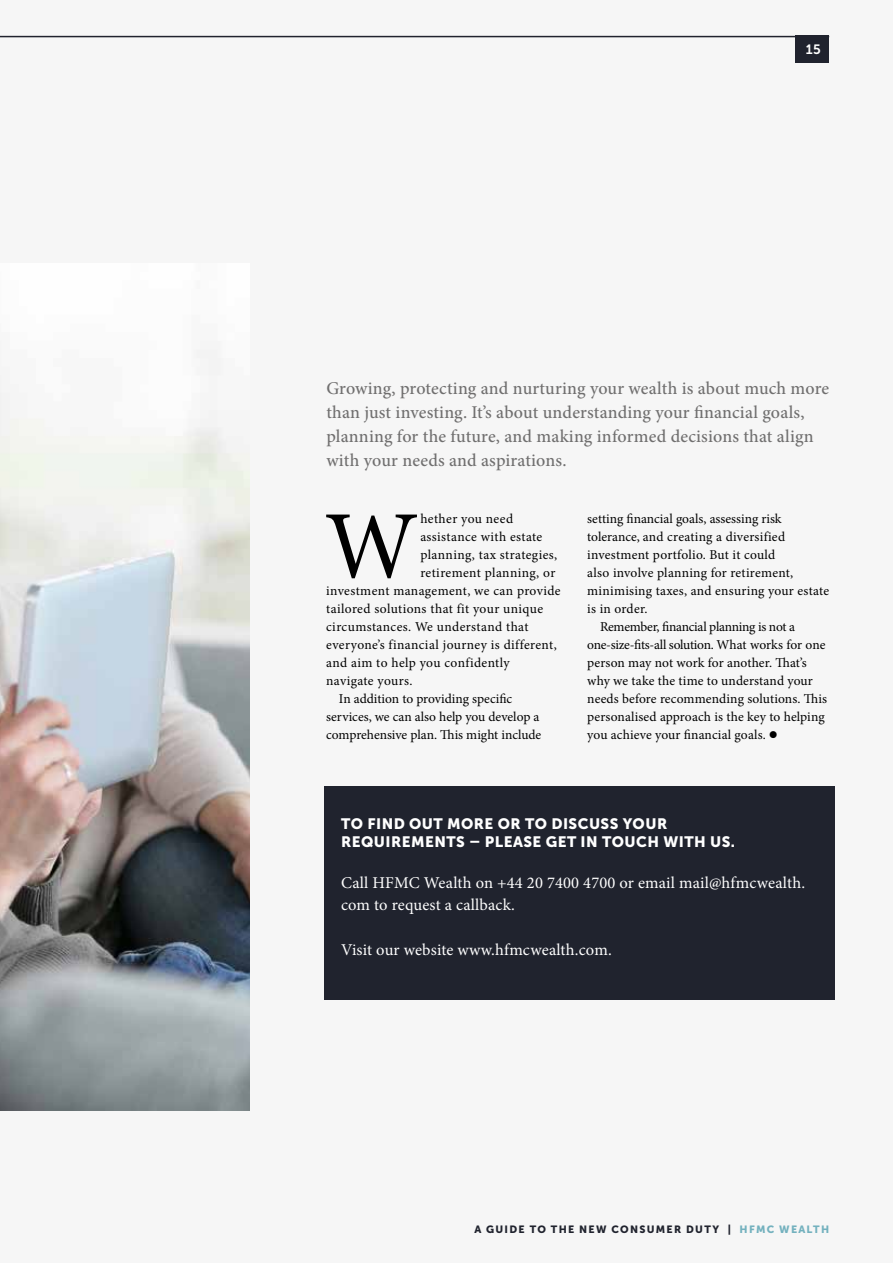
<style>
.page{position:relative;width:893px;height:1263px;background:#f6f6f6}
.page>*{position:absolute;margin:0;border:0;box-sizing:border-box;transform-origin:0 0}
.t1{font:96.6px "Minion Pro";color:#000}
.t2{font:500 18px/24px "Minion Pro";letter-spacing:.005em;color:#706f6f}
.t3{font:16.5px/22.5px "Minion Pro";letter-spacing:.01em;color:#fff}
.t4{font:15px/18px "Museo Sans 900";letter-spacing:.03em;color:#fff}
.t5{font:13.5px "Minion Pro";letter-spacing:.01em;color:#000}
.t6{font:13.5px "Minion Pro";letter-spacing:.03em;color:#000}
.t7{font:13.5px "Minion Pro";letter-spacing:-.015em;color:#000}
.t8{font:13.5px "Minion Pro";letter-spacing:-.02em;color:#000}
.t9{font:13.5px "Museo Sans 700";color:#fff}
.t10{font:10.5px "Museo Sans 900";letter-spacing:.12em;color:#20232e}
.s1{color:#73b1be}
</style>
<div class="page">
<hr style="left:0;top:36px;width:829px;height:1px;background:#20232e">
<div style="left:795px;top:36px;width:34px;height:27px;background:#20232e"></div>
<img style="left:0;top:434px;width:250px;height:676px">
<div style="left:324px;top:787px;width:511px;height:213px;background:#20232e"></div>
<p class="t9" style="left:806px;top:42px;width:16px">15</p>
<h2 class="t2" style="left:326px;top:377px;width:504px">Growing, protecting and nurturing your wealth is about much more than just investing. It’s about understanding your financial goals, planning for the future, and making informed decisions that align with your needs and aspirations.</h2>
<h1 class="t1" style="left:325px;top:482px;width:95px">W</h1>
<p class="t6" style="left:420px;top:510px;width:94px">hether you need</p>
<p class="t5" style="left:420px;top:528px;width:124px">assistance with estate</p>
<p class="t6" style="left:420px;top:546px;width:138px">planning, tax strategies,</p>
<p class="t6" style="left:420px;top:564px;width:137px">retirement planning, or</p>
<p class="t5" style="left:326px;top:582px;width:236px">investment management, we can provide</p>
<p class="t6" style="left:326px;top:600px;width:218px">tailored solutions that fit your unique</p>
<p class="t5" style="left:326px;top:618px;width:204px">circumstances. We understand that</p>
<p class="t6" style="left:326px;top:636px;width:232px">everyone’s financial journey is different,</p>
<p class="t5" style="left:326px;top:654px;width:185px">and aim to help you confidently</p>
<p class="t5" style="left:326px;top:672px;width:88px">navigate yours.</p>
<p class="t5" style="left:339px;top:690px;width:175px">In addition to providing specific</p>
<p class="t5" style="left:326px;top:708px;width:215px">services, we can also help you develop a</p>
<p class="t5" style="left:326px;top:726px;width:217px">comprehensive plan. This might include</p>
<p class="t5" style="left:587px;top:510px;width:196px">setting financial goals, assessing risk</p>
<p class="t5" style="left:587px;top:528px;width:199px">tolerance, and creating a diversified</p>
<p class="t5" style="left:587px;top:546px;width:190px">investment portfolio. But it could</p>
<p class="t5" style="left:587px;top:564px;width:207px">also involve planning for retirement,</p>
<p class="t5" style="left:587px;top:582px;width:243px">minimising taxes, and ensuring your estate</p>
<p class="t5" style="left:587px;top:600px;width:62px">is in order.</p>
<p class="t8" style="left:600px;top:618px;width:196px">Remember, financial planning is not a</p>
<p class="t7" style="left:587px;top:636px;width:240px">one-size-fits-all solution. What works for one</p>
<p class="t5" style="left:587px;top:654px;width:221px">person may not work for another. That’s</p>
<p class="t5" style="left:587px;top:672px;width:227px">why we take the time to understand your</p>
<p class="t5" style="left:587px;top:690px;width:241px">needs before recommending solutions. This</p>
<p class="t5" style="left:587px;top:708px;width:239px">personalised approach is the key to helping</p>
<p class="t5" style="left:587px;top:726px;width:192px">you achieve your financial goals. ●</p>
<p class="t4" style="left:341px;top:815px;width:396px">TO FIND OUT MORE OR TO DISCUSS YOUR<br>REQUIREMENTS – PLEASE GET IN TOUCH WITH US.</p>
<p class="t3" style="left:341px;top:871px;width:466px">Call HFMC Wealth on +44 20 7400 4700 or email mail@hfmcwealth. com to request a callback.</p>
<p class="t3" style="left:341px;top:939px;width:272px">Visit our website www.hfmcwealth.com.</p>
<p class="t10" style="left:474px;top:1224px;width:356px">A GUIDE TO THE NEW CONSUMER DUTY | <span class="s1">HFMC WEALTH</span></p>
</div>
